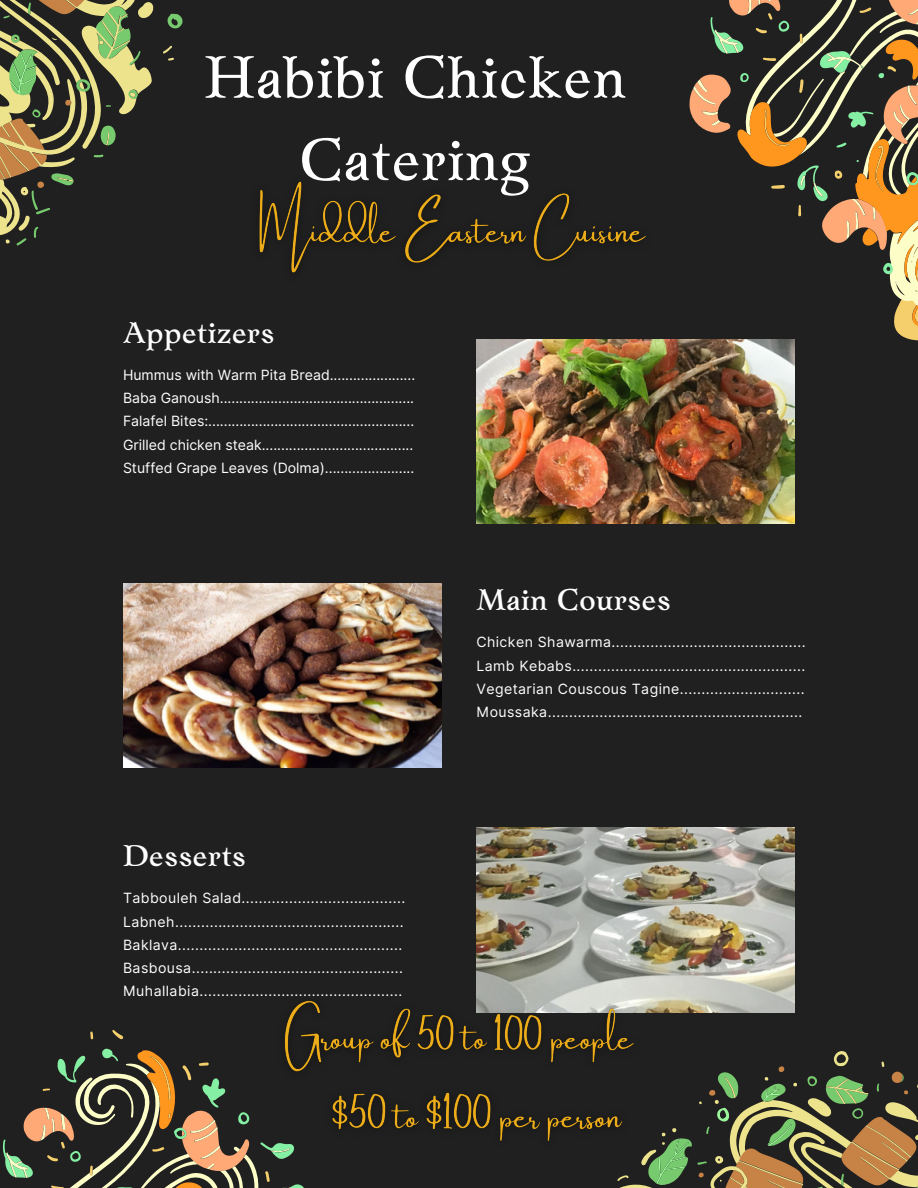
<style>
.page{position:relative;width:918px;height:1188px;background:#202020}
.page>*{position:absolute;margin:0;border:0;box-sizing:border-box;transform-origin:0 0}
.t1{font:58.95px/82.3px "Zenaida";color:#fff;text-align:center}
.t2{font:500 29.7px "Zenaida";color:#fff}
.t3{font:14.1px "Inter";letter-spacing:.03em;color:#fff}
.t4{font:14.1px "Inter";color:#fff}
</style>
<div class="page">
<img style="left:123px;top:583px;width:318px;height:185px">
<img style="left:476px;top:828px;width:319px;height:151px">
<img style="left:476px;top:339px;width:319px;height:185px">
<svg style="left:2px;top:1030px;width:302px;height:158px"></svg>
<img style="left:622px;top:339px;width:173px;height:28px">
<svg style="left:668px;top:0;width:250px;height:345px"></svg>
<svg style="left:0;top:0;width:183px;height:246px"></svg>
<svg style="left:484px;top:969px;width:434px;height:219px"></svg>
<img style="left:259px;top:181px;width:387px;height:92px">
<img style="left:271px;top:979px;width:376px;height:107px">
<img style="left:312px;top:1057px;width:324px;height:104px">
<p class="t1" style="left:204px;top:36px;width:424px">Habibi Chicken<br>Catering</p>
<p class="t2" style="left:123px;top:313px;width:153px">Appetizers</p>
<p class="t4" style="left:123px;top:366px;width:294px">Hummus with Warm Pita Bread......................</p>
<p class="t4" style="left:123px;top:390px;width:293px">Baba Ganoush..................................................</p>
<p class="t4" style="left:123px;top:413px;width:293px">Falafel Bites:.....................................................</p>
<p class="t4" style="left:123px;top:436px;width:292px">Grilled chicken steak.......................................</p>
<p class="t4" style="left:123px;top:459px;width:293px">Stuffed Grape Leaves (Dolma).......................</p>
<p class="t2" style="left:123px;top:837px;width:125px">Desserts</p>
<p class="t3" style="left:123px;top:890px;width:284px">Tabbouleh Salad......................................</p>
<p class="t3" style="left:123px;top:913px;width:282px">Labneh.....................................................</p>
<p class="t3" style="left:123px;top:936px;width:281px">Baklava....................................................</p>
<p class="t3" style="left:123px;top:960px;width:282px">Basbousa.................................................</p>
<p class="t3" style="left:123px;top:983px;width:281px">Muhallabia...............................................</p>
<p class="t2" style="left:476px;top:581px;width:196px">Main Courses</p>
<p class="t3" style="left:476px;top:634px;width:331px">Chicken Shawarma.............................................</p>
<p class="t3" style="left:476px;top:657px;width:331px">Lamb Kebabs......................................................</p>
<p class="t3" style="left:476px;top:680px;width:330px">Vegetarian Couscous Tagine.............................</p>
<p class="t3" style="left:476px;top:704px;width:328px">Moussaka...........................................................</p>
</div>
